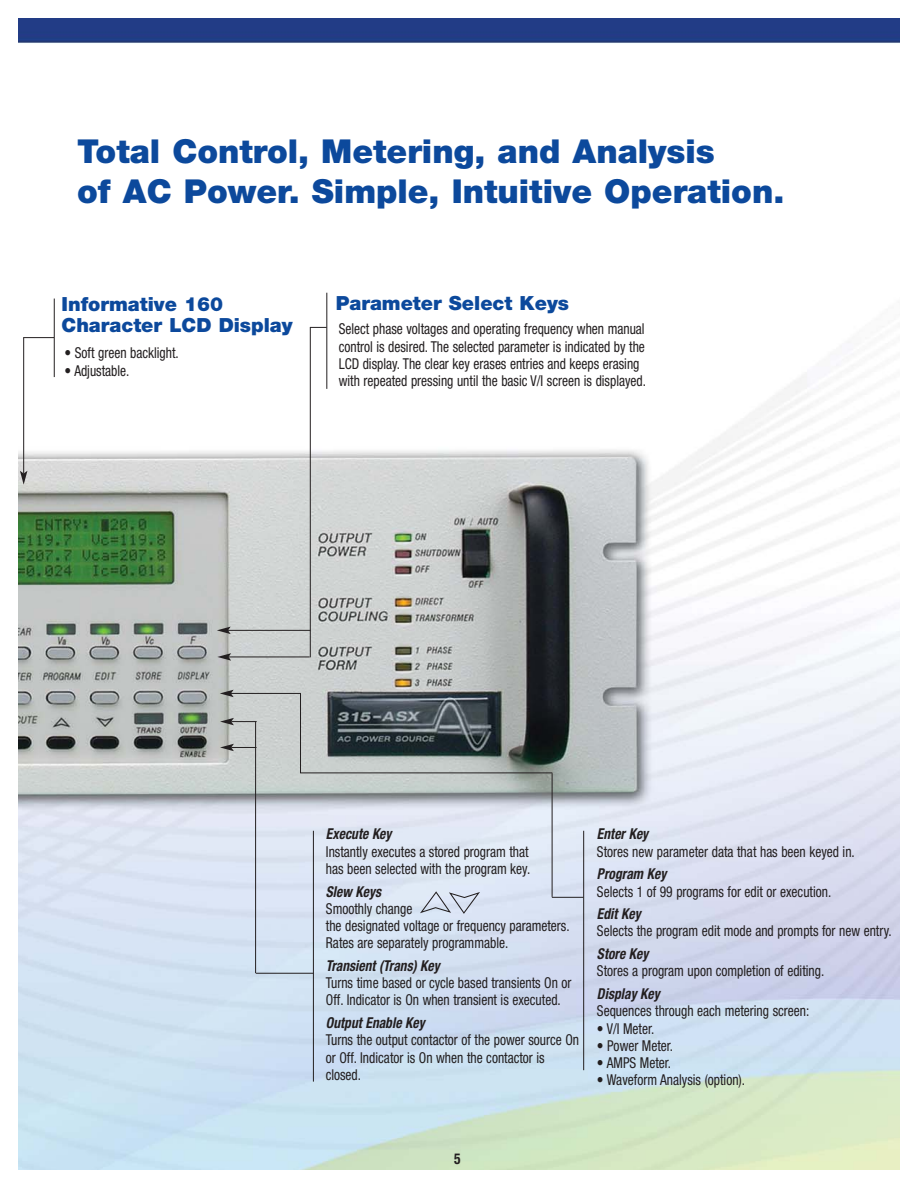
<style>
.page{position:relative;width:918px;height:1188px;background:#fff}
.page>*{position:absolute;margin:0;border:0;box-sizing:border-box;transform-origin:0 0}
.t1{font:900 33px/39.6px "Helvetica Neue";color:#0c499c}
.t2{font:900 19.5px/21px "Helvetica Neue";color:#0c499c}
.t3{font:condensed 15px/17.2px "Helvetica Neue";color:#231f20;scale:.9 1}
.t4{font:italic 700 condensed 15px "Helvetica Neue";letter-spacing:.005em;color:#231f20;scale:.9 1}
.t5{font:700 condensed 15px "Helvetica Neue";color:#231f20;scale:.9 1}
</style>
<div class="page">
<img style="left:18px;top:18px;width:882px;height:1152px">
<hr style="left:23px;top:337px;width:31px;height:1px;background:#231f20">
<hr style="left:23px;top:338px;width:1px;height:135px;background:#231f20">
<svg style="left:20px;top:471px;width:7px;height:14px"></svg>
<hr style="left:326px;top:293px;width:1px;height:96px;background:#231f20">
<hr style="left:310px;top:327px;width:1px;height:330px;background:#231f20">
<hr style="left:229px;top:657px;width:81px;height:1px;background:#231f20">
<svg style="left:217px;top:653px;width:14px;height:8px"></svg>
<hr style="left:228px;top:630px;width:82px;height:1px;background:#231f20">
<svg style="left:217px;top:627px;width:14px;height:7px"></svg>
<hr style="left:313px;top:831px;width:1px;height:251px;background:#231f20">
<hr style="left:255px;top:722px;width:1px;height:251px;background:#231f20">
<hr style="left:256px;top:973px;width:57px;height:1px;background:#231f20">
<svg style="left:220px;top:718px;width:37px;height:7px"></svg>
<hr style="left:231px;top:693px;width:70px;height:1px;background:#231f20">
<svg style="left:220px;top:690px;width:14px;height:7px"></svg>
<svg style="left:220px;top:744px;width:37px;height:7px"></svg>
<hr style="left:583px;top:831px;width:1px;height:239px;background:#231f20">
<hr style="left:552px;top:773px;width:1px;height:124px;background:#231f20">
<hr style="left:301px;top:773px;width:251px;height:1px;background:#231f20">
<hr style="left:300px;top:693px;width:1px;height:80px;background:#231f20">
<hr style="left:54px;top:299px;width:1px;height:78px;background:#231f20">
<hr style="left:552px;top:897px;width:31px;height:1px;background:#231f20">
<svg style="left:311px;top:327px;width:16px;height:1px"></svg>
<svg style="left:420px;top:891px;width:60px;height:23px"></svg>
<h1 class="t1" style="left:77px;top:135px;width:709px">Total Control, Metering, and Analysis<br>of AC Power. Simple, Intuitive Operation.</h1>
<h2 class="t2" style="left:62px;top:296px;width:233px">Informative 160<br>Character LCD Display</h2>
<p class="t3" style="left:65px;top:346px;width:128px">• Soft green backlight.</p>
<p class="t3" style="left:65px;top:363px;width:74px">• Adjustable.</p>
<h2 class="t2" style="left:336px;top:294px;width:235px">Parameter Select Keys</h2>
<p class="t3" style="left:339px;top:322px;width:343px">Select phase voltages and operating frequency when manual control is desired. The selected parameter is indicated by the LCD display. The clear key erases entries and keeps erasing with repeated pressing until the basic V/I screen is displayed.</p>
<p class="t4" style="left:326px;top:829px;width:74px">Execute Key</p>
<p class="t3" style="left:326px;top:844px;width:229px">Instantly executes a stored program that has been selected with the program key.</p>
<p class="t4" style="left:326px;top:886px;width:66px">Slew Keys</p>
<p class="t3" style="left:326px;top:901px;width:272px">Smoothly change<br>the designated voltage or frequency parameters.<br>Rates are separately programmable.</p>
<p class="t4" style="left:326px;top:960px;width:128px">Transient (Trans) Key</p>
<p class="t3" style="left:326px;top:976px;width:274px">Turns time based or cycle based transients On or<br>Off. Indicator is On when transient is executed.</p>
<p class="t4" style="left:326px;top:1017px;width:111px">Output Enable Key</p>
<p class="t3" style="left:326px;top:1033px;width:283px">Turns the output contactor of the power source On or Off. Indicator is On when the contactor is closed.</p>
<p class="t4" style="left:597px;top:829px;width:59px">Enter Key</p>
<p class="t3" style="left:597px;top:844px;width:288px">Stores new parameter data that has been keyed in.</p>
<p class="t4" style="left:597px;top:869px;width:79px">Program Key</p>
<p class="t3" style="left:597px;top:884px;width:262px">Selects 1 of 99 programs for edit or execution.</p>
<p class="t4" style="left:597px;top:909px;width:50px">Edit Key</p>
<p class="t3" style="left:597px;top:924px;width:329px">Selects the program edit mode and prompts for new entry.</p>
<p class="t4" style="left:597px;top:948px;width:59px">Store Key</p>
<p class="t3" style="left:597px;top:964px;width:254px">Stores a program upon completion of editing.</p>
<p class="t4" style="left:597px;top:988px;width:71px">Display Key</p>
<p class="t3" style="left:597px;top:1004px;width:237px">Sequences through each metering screen:</p>
<p class="t3" style="left:597px;top:1021px;width:65px">• V/I Meter.</p>
<p class="t3" style="left:597px;top:1038px;width:86px">• Power Meter.</p>
<p class="t3" style="left:597px;top:1055px;width:84px">• AMPS Meter.</p>
<p class="t3" style="left:597px;top:1073px;width:166px">• Waveform Analysis (option).</p>
<p class="t5" style="left:454px;top:1153px;width:9px">5</p>
</div>
